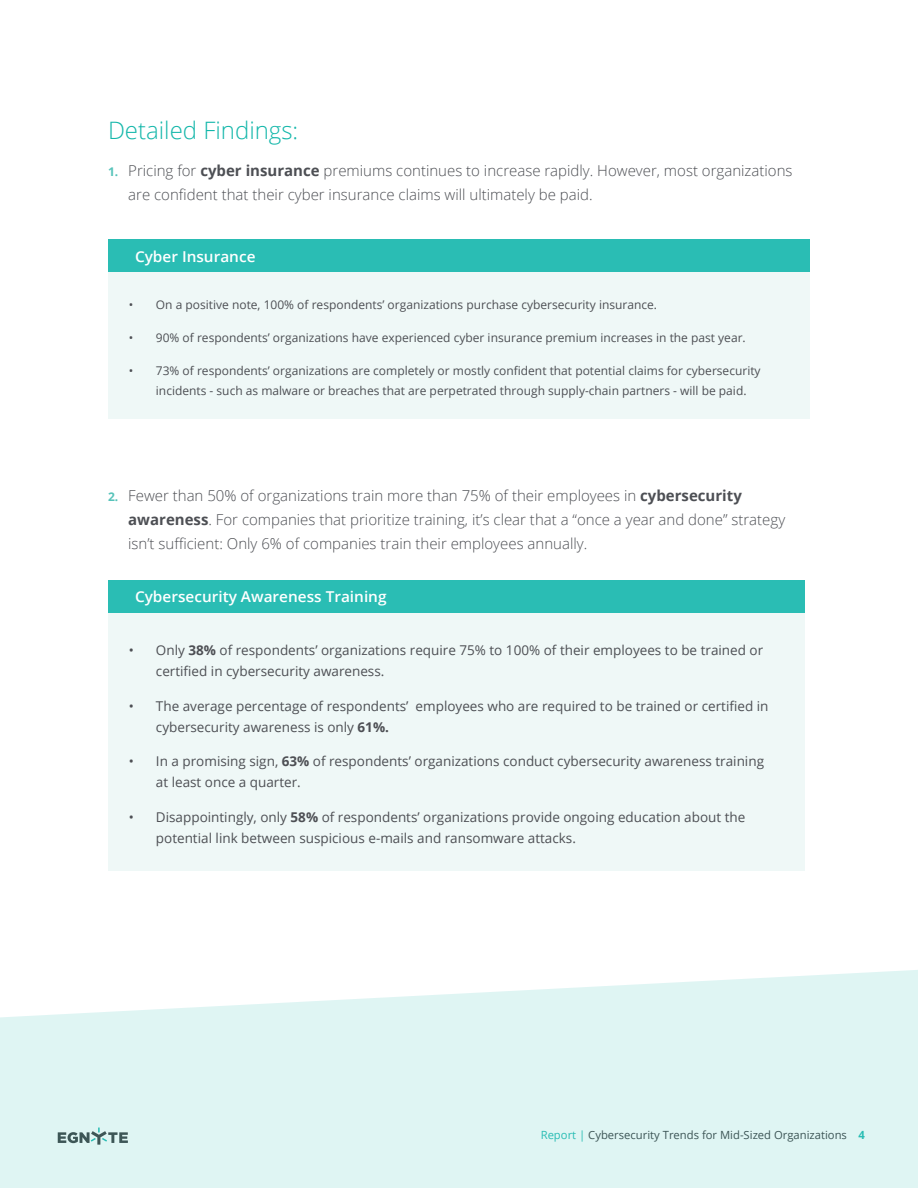
<style>
.page{position:relative;width:918px;height:1188px;background:#fff}
.page>*{position:absolute;margin:0;border:0;box-sizing:border-box;transform-origin:0 0}
.BODY_TEXT_-_NUMBERS{font:300 24px "Open Sans";color:#14b7aa}
.t1{font:300 15px/24px "Open Sans";color:#4d4f54}
.body_text{font:600 15px "Open Sans";color:#fff}
.t2{font:13.5px/21px "Open Sans";color:#4d4f54}
.t3{font:12px/19.5px "Open Sans";color:#4d4f54}
.t4{font:11.25px "Open Sans";color:#414446}
.s1{font-weight:700;font-size:12px;color:#57c3ba}
.s2{font-weight:700}
.s3{color:#2abdb4}
.s4{font-weight:700;color:#2abdb4}
</style>
<div class="page">
<svg style="left:0;top:970px;width:918px;height:218px;background:#e2f5f3"></svg>
<div style="left:108px;top:240px;width:702px;height:32px;background:#2abdb4"></div>
<div style="left:108px;top:272px;width:702px;height:147px;background:#eff8f7"></div>
<div style="left:108px;top:580px;width:697px;height:33px;background:#2abdb4"></div>
<div style="left:108px;top:613px;width:697px;height:257px;background:#eff8f7"></div>
<p class="BODY_TEXT_-_NUMBERS" style="left:108px;top:113px;width:192px">Detailed Findings:</p>
<p class="t1" style="left:128px;top:158px;width:666px;text-indent:-20px"><span class="s1">1.</span> Pricing for <span class="s2">cyber insurance</span> premiums continues to increase rapidly. However, most organizations are confident that their cyber insurance claims will ultimately be paid.</p>
<p class="body_text" style="left:135px;top:246px;width:122px">Cyber Insurance</p>
<p class="t3" style="left:129px;top:295px;width:530px">• On a positive note, 100% of respondents’ organizations purchase cybersecurity insurance.</p>
<p class="t3" style="left:129px;top:328px;width:618px">• 90% of respondents’ organizations have experienced cyber insurance premium increases in the past year.</p>
<p class="t3" style="left:156px;top:361px;width:606px;text-indent:-27px">• 73% of respondents’ organizations are completely or mostly confident that potential claims for cybersecurity incidents - such as malware or breaches that are perpetrated through supply-chain partners - will be paid.</p>
<p class="t1" style="left:128px;top:483px;width:659px;text-indent:-20px"><span class="s1">2.</span> Fewer than 50% of organizations train more than 75% of their employees in <span class="s2">cybersecurity awareness</span>. For companies that prioritize training, it’s clear that a “once a year and done” strategy isn’t sufficient: Only 6% of companies train their employees annually.</p>
<p class="body_text" style="left:135px;top:586px;width:253px">Cybersecurity Awareness Training</p>
<p class="t2" style="left:156px;top:639px;width:609px;text-indent:-27px">• Only <span class="s2">38%</span> of respondents’ organizations require 75% to 100% of their employees to be trained or certified in cybersecurity awareness.</p>
<p class="t2" style="left:156px;top:695px;width:614px;text-indent:-27px">• The average percentage of respondents’ employees who are required to be trained or certified in cybersecurity awareness is only <span class="s2">61%.</span></p>
<p class="t2" style="left:156px;top:750px;width:610px;text-indent:-27px">• In a promising sign, <span class="s2">63%</span> of respondents’ organizations conduct cybersecurity awareness training at least once a quarter.</p>
<p class="t2" style="left:156px;top:806px;width:591px;text-indent:-27px">• Disappointingly, only <span class="s2">58%</span> of respondents’ organizations provide ongoing education about the potential link between suspicious e-mails and ransomware attacks.</p>
<p class="t4" style="left:541px;top:1127px;width:326px"><span class="s3">Report |</span> Cybersecurity Trends for Mid-Sized Organizations <span class="s4">4</span></p>
</div>
